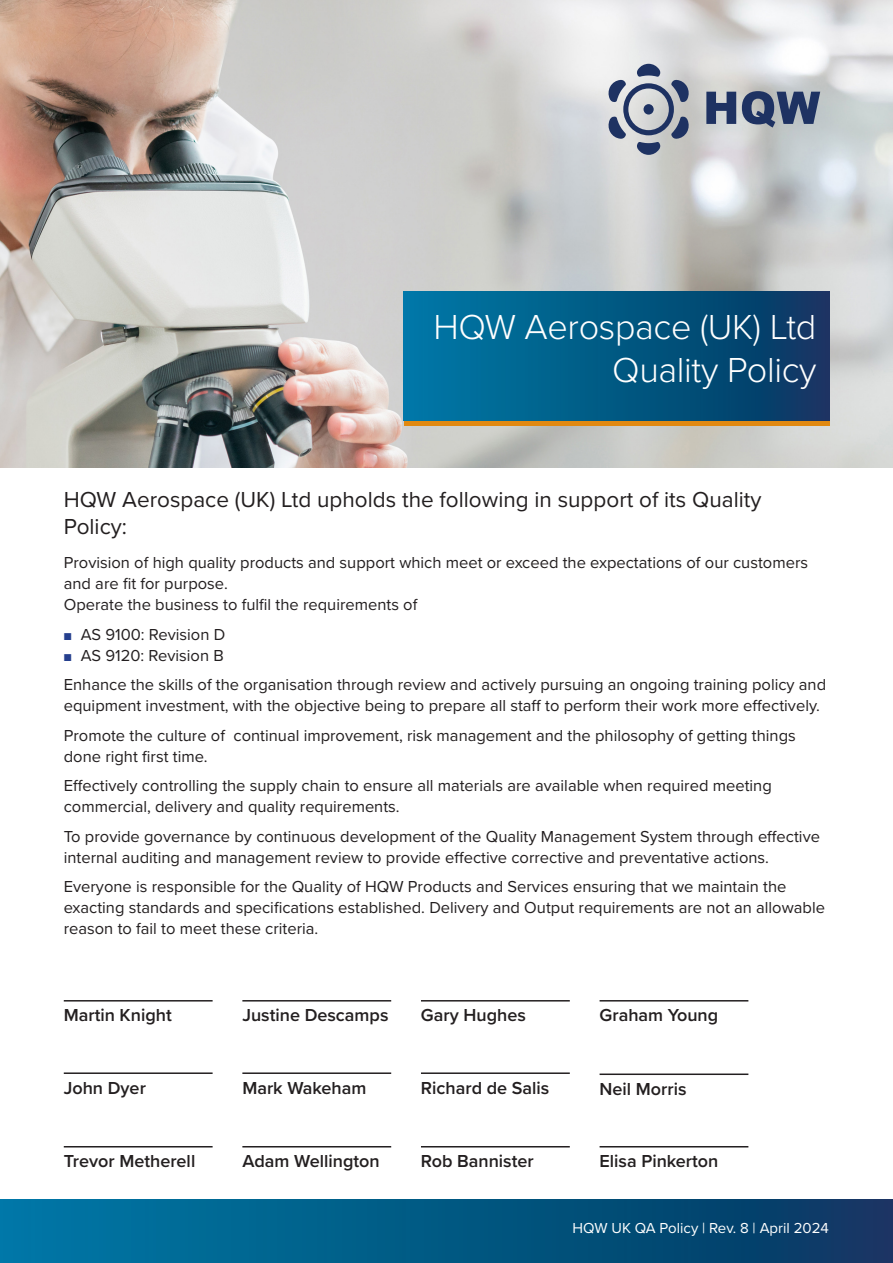
<style>
.page{position:relative;width:893px;height:1263px;background:#fff}
.page>*{position:absolute;margin:0;border:0;box-sizing:border-box;transform-origin:0 0}
.t1{font:300 36px/43.2px "Proxima Nova";letter-spacing:-.01em;color:#fff;text-align:right}
.t2{font:22.5px/27px "Proxima Nova";color:#231f20}
.t3{font:600 18px "Proxima Nova";color:#231f20}
.t4{font:16.5px/21px "Proxima Nova";color:#231f20}
.t5{font:15px "Proxima Nova";color:#fff}
.s1{font-weight:300;font-size:12px;color:#253f8e}
</style>
<div class="page">
<svg style="left:0;top:1199px;width:893px;height:64px;background:#025783"></svg>
<img style="left:0;top:0;width:893px;height:468px">
<svg style="left:404px;top:291px;width:425px;height:130px;background:#035783"></svg>
<hr style="left:404px;top:421px;width:425px;height:4px;background:#e18911">
<hr style="left:64px;top:1000px;width:149px;height:1px;background:#231f20">
<hr style="left:242px;top:1000px;width:149px;height:1px;background:#231f20">
<hr style="left:421px;top:1000px;width:149px;height:1px;background:#231f20">
<hr style="left:600px;top:1000px;width:148px;height:1px;background:#231f20">
<hr style="left:64px;top:1072px;width:149px;height:2px;background:#231f20">
<hr style="left:242px;top:1072px;width:149px;height:2px;background:#231f20">
<hr style="left:421px;top:1072px;width:149px;height:2px;background:#231f20">
<hr style="left:600px;top:1146px;width:148px;height:1px;background:#231f20">
<hr style="left:64px;top:1146px;width:149px;height:1px;background:#231f20">
<hr style="left:242px;top:1146px;width:149px;height:1px;background:#231f20">
<hr style="left:421px;top:1146px;width:149px;height:1px;background:#231f20">
<hr style="left:600px;top:1073px;width:148px;height:2px;background:#231f20">
<svg style="left:706px;top:91px;width:114px;height:37px;background:#67748e"></svg>
<svg style="left:608px;top:64px;width:81px;height:91px;background:#a0a6b4"></svg>
<p class="t1" style="left:433px;top:303px;width:384px">HQW Aerospace (UK) Ltd<br>Quality Policy</p>
<p class="t2" style="left:64px;top:485px;width:699px">HQW Aerospace (UK) Ltd upholds the following in support of its Quality<br>Policy:</p>
<p class="t4" style="left:64px;top:551px;width:746px">Provision of high quality products and support which meet or exceed the expectations of our customers and are fit for purpose.</p>
<p class="t4" style="left:64px;top:593px;width:355px">Operate the business to fulfil the requirements of</p>
<p class="t4" style="left:64px;top:623px;width:163px"><span class="s1">■</span> AS 9100: Revision D</p>
<p class="t4" style="left:64px;top:644px;width:161px"><span class="s1">■</span> AS 9120: Revision B</p>
<p class="t4" style="left:64px;top:673px;width:764px">Enhance the skills of the organisation through review and actively pursuing an ongoing training policy and equipment investment, with the objective being to prepare all staff to perform their work more effectively.</p>
<p class="t4" style="left:64px;top:724px;width:734px">Promote the culture of continual improvement, risk management and the philosophy of getting things done right first time.</p>
<p class="t4" style="left:64px;top:774px;width:709px">Effectively controlling the supply chain to ensure all materials are available when required meeting commercial, delivery and quality requirements.</p>
<p class="t4" style="left:64px;top:825px;width:758px">To provide governance by continuous development of the Quality Management System through effective internal auditing and management review to provide effective corrective and preventative actions.</p>
<p class="t4" style="left:64px;top:875px;width:763px">Everyone is responsible for the Quality of HQW Products and Services ensuring that we maintain the exacting standards and specifications established. Delivery and Output requirements are not an allowable reason to fail to meet these criteria.</p>
<p class="t3" style="left:64px;top:1002px;width:109px">Martin Knight</p>
<p class="t3" style="left:242px;top:1002px;width:148px">Justine Descamps</p>
<p class="t3" style="left:421px;top:1002px;width:106px">Gary Hughes</p>
<p class="t3" style="left:600px;top:1002px;width:120px">Graham Young</p>
<p class="t3" style="left:64px;top:1074px;width:84px">John Dyer</p>
<p class="t3" style="left:242px;top:1074px;width:126px">Mark Wakeham</p>
<p class="t3" style="left:421px;top:1074px;width:130px">Richard de Salis</p>
<p class="t3" style="left:600px;top:1075px;width:88px">Neil Morris</p>
<p class="t3" style="left:64px;top:1148px;width:133px">Trevor Metherell</p>
<p class="t3" style="left:242px;top:1148px;width:139px">Adam Wellington</p>
<p class="t3" style="left:421px;top:1148px;width:114px">Rob Bannister</p>
<p class="t3" style="left:600px;top:1148px;width:120px">Elisa Pinkerton</p>
<p class="t5" style="left:573px;top:1217px;width:258px">HQW UK QA Policy | Rev. 8 | April 2024</p>
</div>
